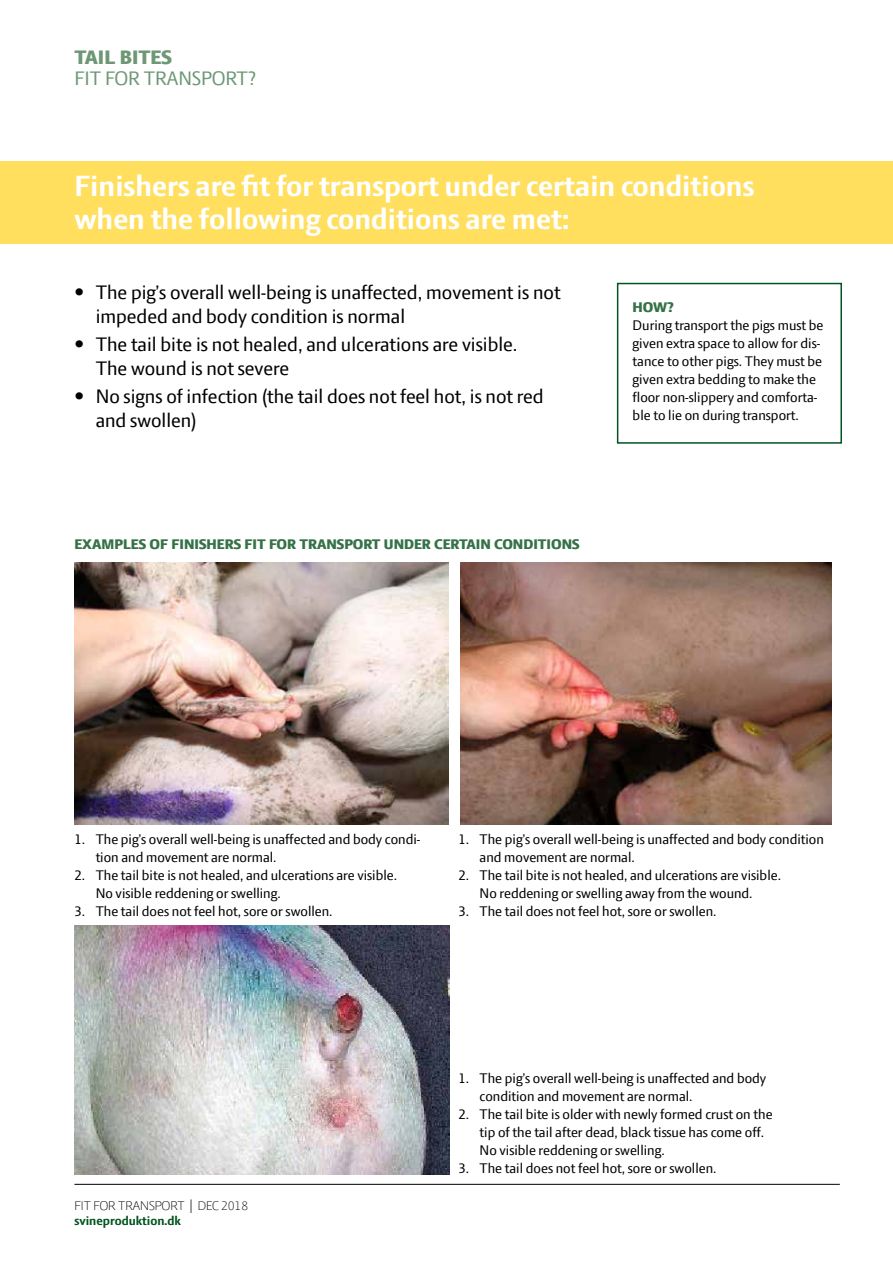
<style>
.page{position:relative;width:893px;height:1263px;background:#fff}
.page>*{position:absolute;margin:0;border:0;box-sizing:border-box;transform-origin:0 0}
.t1{font:700 31.5px/33px "LF Press Sans";color:#fff}
.t2{font:21px/24px "LF Press Sans";color:#000}
.t3{font:21px "LF Press Sans";color:#6e9875}
.t4{font:800 21px "LF Press Sans";color:#6e9875}
.t5{font:15px/18px "LF Press Sans";color:#000}
.t6{font:800 15px "LF Press Sans";color:#357247}
.t7{font:300 13.5px/15px "LF Press Sans";color:#000}
.s1{font-weight:400}
.s2{font-weight:700;color:#005420}
</style>
<div class="page">
<div style="left:0;top:161px;width:893px;height:83px;background:#ffdf5d"></div>
<hr style="left:74px;top:1184px;width:766px;height:1px;background:#000">
<img style="left:74px;top:926px;width:375px;height:248px">
<img style="left:74px;top:562px;width:375px;height:263px">
<img style="left:460px;top:562px;width:371px;height:263px">
<div style="left:617px;top:283px;width:225px;height:161px;border:2px solid #005420"></div>
<h2 class="t4" style="left:74px;top:45px;width:99px">TAIL BITES</h2>
<h2 class="t3" style="left:74px;top:66px;width:183px">FIT FOR TRANSPORT?</h2>
<h1 class="t1" style="left:74px;top:169px;width:681px">Finishers are fit for transport under certain conditions when the following conditions are met:</h1>
<h2 class="t2" style="left:96px;top:279px;width:466px;text-indent:-21px">• The pig’s overall well-being is unaffected, movement is not impeded and body condition is normal</h2>
<h2 class="t2" style="left:96px;top:332px;width:423px;text-indent:-21px">• The tail bite is not healed, and ulcerations are visible.<br>The wound is not severe</h2>
<h2 class="t2" style="left:96px;top:384px;width:449px;text-indent:-21px">• No signs of infection (the tail does not feel hot, is not red and swollen)</h2>
<p class="t6" style="left:74px;top:536px;width:507px">EXAMPLES OF FINISHERS FIT FOR TRANSPORT UNDER CERTAIN CONDITIONS</p>
<p class="t6" style="left:633px;top:298px;width:43px">HOW?</p>
<p class="t5" style="left:633px;top:316px;width:192px">During transport the pigs must be given extra space to allow for dis&shy;tance to other pigs. They must be given extra bedding to make the floor non-slippery and comforta&shy;ble to lie on during transport.</p>
<p class="t5" style="left:96px;top:830px;width:326px;text-indent:-21px">1. The pig’s overall well-being is unaffected and body condi&shy;tion and movement are normal.</p>
<p class="t5" style="left:96px;top:866px;width:303px;text-indent:-21px">2. The tail bite is not healed, and ulcerations are visible.<br>No visible reddening or swelling.</p>
<p class="t5" style="left:74px;top:902px;width:260px">3. The tail does not feel hot, sore or swollen.</p>
<p class="t5" style="left:480px;top:830px;width:346px;text-indent:-21px">1. The pig’s overall well-being is unaffected and body condition and movement are normal.</p>
<p class="t5" style="left:458px;top:866px;width:324px;text-align:center">2. The tail bite is not healed, and ulcerations are visible.<br>No reddening or swelling away from the wound.</p>
<p class="t5" style="left:458px;top:902px;width:260px">3. The tail does not feel hot, sore or swollen.</p>
<p class="t7" style="left:74px;top:1198px;width:175px">FIT FOR TRANSPORT <span class="s1">|</span> DEC 2018 <span class="s2">svineproduktion.dk</span></p>
<p class="t5" style="left:480px;top:1069px;width:288px;text-indent:-21px">1. The pig’s overall well-being is unaffected and body condition and movement are normal.</p>
<p class="t5" style="left:480px;top:1105px;width:294px;text-indent:-21px">2. The tail bite is older with newly formed crust on the tip of the tail after dead, black tissue has come off.<br>No visible reddening or swelling.</p>
<p class="t5" style="left:458px;top:1159px;width:260px">3. The tail does not feel hot, sore or swollen.</p>
</div>
